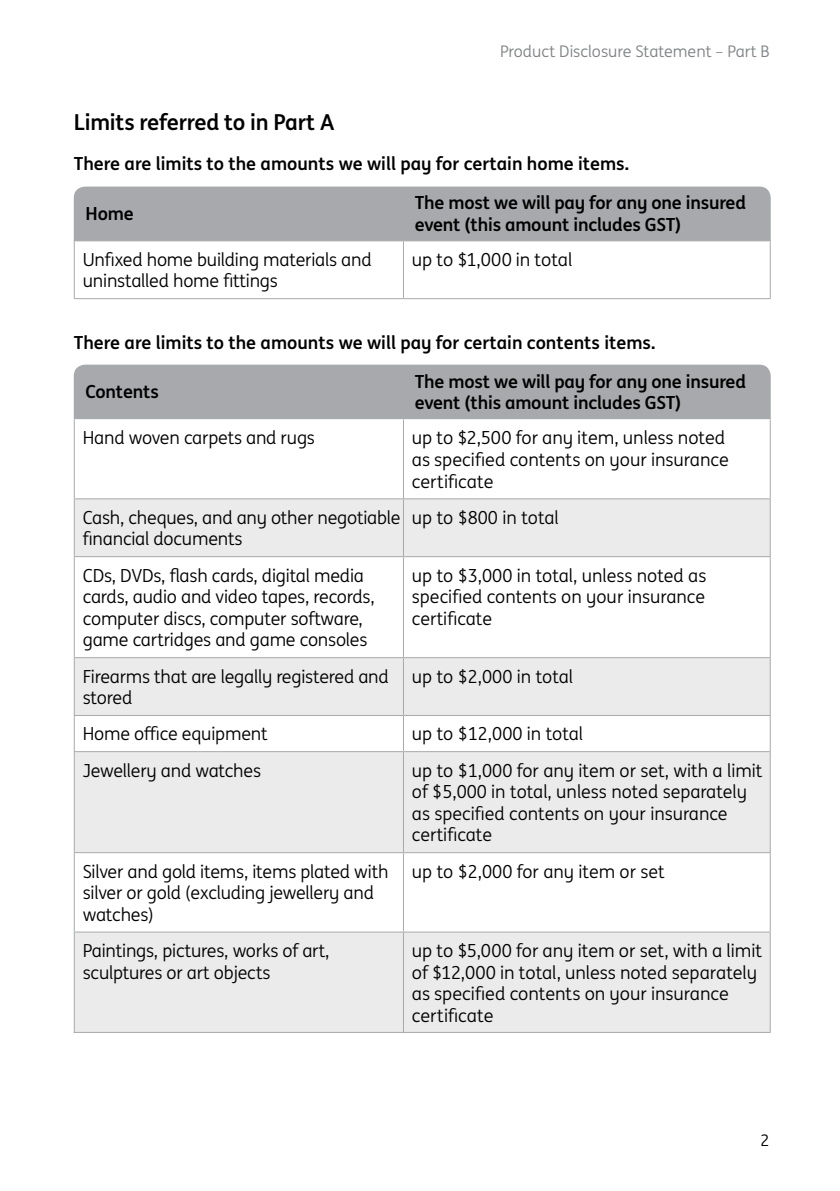
<style>
.page{position:relative;width:840px;height:1191px;background:#fff}
.page>*{position:absolute;margin:0;border:0;box-sizing:border-box;transform-origin:0 0}
.t1{font:700 22px "ING Me";letter-spacing:-.01em;color:#000}
.t2{font:18px/21.6px "ING Me";letter-spacing:-.01em;color:#000}
.t3{font:700 18px/21.6px "ING Me";letter-spacing:-.01em;color:#000}
.t4{font:16px "ING Me";color:#808285}
.t5{font:16px "ING Me";color:#000}
</style>
<div class="page">
<div style="left:74px;top:365px;width:696px;height:54px;background:#a7a9ac"></div>
<div style="left:74px;top:187px;width:696px;height:53px;background:#a7a9ac"></div>
<svg style="left:75px;top:241px;width:694px;height:1px"></svg>
<hr style="left:74px;top:240px;width:329px;height:1px;background:#a7a9ac">
<hr style="left:74px;top:241px;width:1px;height:57px;background:#a7a9ac">
<hr style="left:403px;top:240px;width:367px;height:1px;background:#a7a9ac">
<hr style="left:403px;top:241px;width:1px;height:57px;background:#a7a9ac">
<hr style="left:769px;top:241px;width:1px;height:57px;background:#a7a9ac">
<hr style="left:74px;top:298px;width:329px;height:1px;background:#a7a9ac">
<hr style="left:403px;top:298px;width:367px;height:1px;background:#a7a9ac">
<svg style="left:75px;top:499px;width:694px;height:533px;fill:#ebebec"></svg>
<hr style="left:74px;top:419px;width:1px;height:79px;background:#a7a9ac">
<hr style="left:403px;top:419px;width:1px;height:79px;background:#a7a9ac">
<hr style="left:769px;top:419px;width:1px;height:79px;background:#a7a9ac">
<hr style="left:74px;top:498px;width:329px;height:1px;background:#a7a9ac">
<hr style="left:74px;top:499px;width:1px;height:57px;background:#a7a9ac">
<hr style="left:403px;top:498px;width:367px;height:1px;background:#a7a9ac">
<hr style="left:403px;top:499px;width:1px;height:57px;background:#a7a9ac">
<hr style="left:769px;top:499px;width:1px;height:57px;background:#a7a9ac">
<hr style="left:74px;top:556px;width:329px;height:1px;background:#a7a9ac">
<hr style="left:74px;top:557px;width:1px;height:100px;background:#a7a9ac">
<hr style="left:403px;top:556px;width:367px;height:1px;background:#a7a9ac">
<hr style="left:403px;top:557px;width:1px;height:100px;background:#a7a9ac">
<hr style="left:769px;top:557px;width:1px;height:100px;background:#a7a9ac">
<hr style="left:74px;top:657px;width:329px;height:1px;background:#a7a9ac">
<hr style="left:74px;top:658px;width:1px;height:57px;background:#a7a9ac">
<hr style="left:403px;top:657px;width:367px;height:1px;background:#a7a9ac">
<hr style="left:403px;top:658px;width:1px;height:57px;background:#a7a9ac">
<hr style="left:769px;top:658px;width:1px;height:57px;background:#a7a9ac">
<hr style="left:74px;top:715px;width:329px;height:1px;background:#a7a9ac">
<hr style="left:74px;top:716px;width:1px;height:35px;background:#a7a9ac">
<hr style="left:403px;top:715px;width:367px;height:1px;background:#a7a9ac">
<hr style="left:403px;top:716px;width:1px;height:35px;background:#a7a9ac">
<hr style="left:769px;top:716px;width:1px;height:35px;background:#a7a9ac">
<hr style="left:74px;top:751px;width:329px;height:1px;background:#a7a9ac">
<hr style="left:74px;top:752px;width:1px;height:100px;background:#a7a9ac">
<hr style="left:403px;top:751px;width:367px;height:1px;background:#a7a9ac">
<hr style="left:403px;top:752px;width:1px;height:100px;background:#a7a9ac">
<hr style="left:769px;top:752px;width:1px;height:100px;background:#a7a9ac">
<hr style="left:74px;top:852px;width:329px;height:1px;background:#a7a9ac">
<hr style="left:74px;top:853px;width:1px;height:78px;background:#a7a9ac">
<hr style="left:403px;top:852px;width:367px;height:1px;background:#a7a9ac">
<hr style="left:403px;top:853px;width:1px;height:78px;background:#a7a9ac">
<hr style="left:769px;top:853px;width:1px;height:78px;background:#a7a9ac">
<hr style="left:74px;top:931px;width:329px;height:1px;background:#a7a9ac">
<hr style="left:74px;top:932px;width:1px;height:101px;background:#a7a9ac">
<hr style="left:403px;top:931px;width:367px;height:1px;background:#a7a9ac">
<hr style="left:403px;top:932px;width:1px;height:101px;background:#a7a9ac">
<hr style="left:769px;top:932px;width:1px;height:101px;background:#a7a9ac">
<hr style="left:74px;top:1032px;width:695px;height:1px;background:#a7a9ac">
<p class="t4" style="left:500px;top:40px;width:271px">Product Disclosure Statement – Part B</p>
<p class="t1" style="left:74px;top:104px;width:262px">Limits referred to in Part A</p>
<p class="t3" style="left:74px;top:152px;width:556px">There are limits to the amounts we will pay for certain home items.</p>
<p class="t3" style="left:86px;top:201px;width:50px">Home</p>
<p class="t3" style="left:414px;top:191px;width:332px">The most we will pay for any one insured event (this amount includes GST)</p>
<p class="t2" style="left:83px;top:248px;width:290px">Unfixed home building materials and uninstalled home fittings</p>
<p class="t2" style="left:412px;top:248px;width:162px">up to $1,000 in total</p>
<p class="t3" style="left:74px;top:330px;width:582px">There are limits to the amounts we will pay for certain contents items.</p>
<p class="t3" style="left:86px;top:380px;width:75px">Contents</p>
<p class="t3" style="left:414px;top:369px;width:332px">The most we will pay for any one insured event (this amount includes GST)</p>
<p class="t2" style="left:83px;top:426px;width:233px">Hand woven carpets and rugs</p>
<p class="t2" style="left:412px;top:426px;width:318px">up to $2,500 for any item, unless noted as specified contents on your insurance certificate</p>
<p class="t2" style="left:83px;top:506px;width:319px">Cash, cheques, and any other negotiable financial documents</p>
<p class="t2" style="left:412px;top:506px;width:148px">up to $800 in total</p>
<p class="t2" style="left:83px;top:563px;width:293px">CDs, DVDs, flash cards, digital media cards, audio and video tapes, records, computer discs, computer software, game cartridges and game consoles</p>
<p class="t2" style="left:412px;top:563px;width:296px;text-align:justify">up to $3,000 in total, unless noted as specified contents on your insurance certificate</p>
<p class="t2" style="left:83px;top:664px;width:307px">Firearms that are legally registered and stored</p>
<p class="t2" style="left:412px;top:664px;width:162px">up to $2,000 in total</p>
<p class="t2" style="left:83px;top:722px;width:186px">Home office equipment</p>
<p class="t2" style="left:412px;top:722px;width:172px">up to $12,000 in total</p>
<p class="t2" style="left:83px;top:758px;width:180px">Jewellery and watches</p>
<p class="t2" style="left:412px;top:758px;width:352px">up to $1,000 for any item or set, with a limit of $5,000 in total, unless noted separately as specified contents on your insurance certificate</p>
<p class="t2" style="left:83px;top:859px;width:307px">Silver and gold items, items plated with silver or gold (excluding jewellery and watches)</p>
<p class="t2" style="left:412px;top:859px;width:254px">up to $2,000 for any item or set</p>
<p class="t2" style="left:83px;top:939px;width:248px">Paintings, pictures, works of art, sculptures or art objects</p>
<p class="t2" style="left:412px;top:939px;width:351px">up to $5,000 for any item or set, with a limit of $12,000 in total, unless noted separately as specified contents on your insurance certificate</p>
<p class="t5" style="left:760px;top:1129px;width:11px">2</p>
</div>
